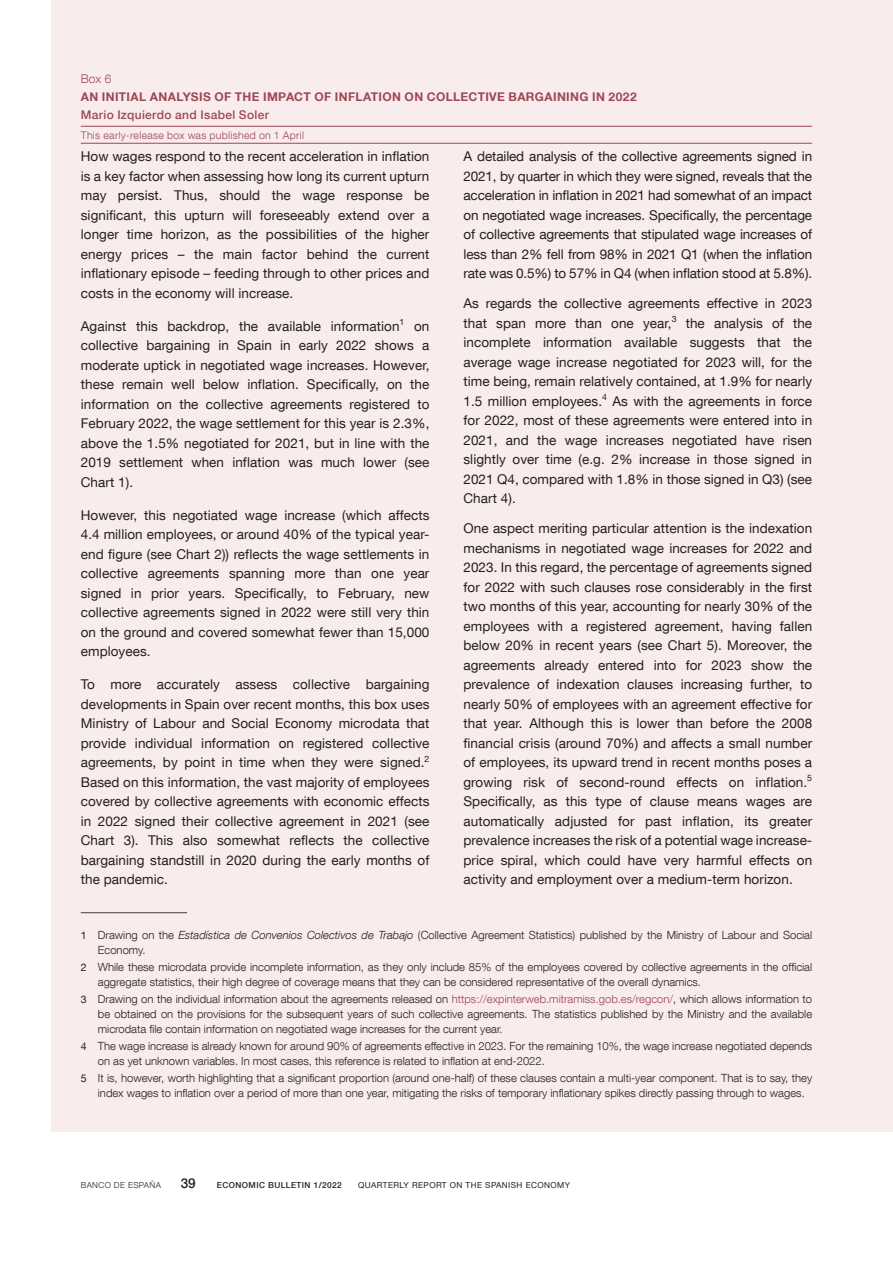
<style>
.page{position:relative;width:893px;height:1263px;background:#fff}
.page>*{position:absolute;margin:0;border:0;box-sizing:border-box;transform-origin:0 0}
.Texto_recuadro{font:13.5px/19.5px "Bd E Neue Helvetica";letter-spacing:.005em;color:#231f20;text-align:justify}
.t1{font:500 13.5px "Bd E Neue Helvetica";color:#231f20}
.Titulo_recuadro_prin{font:700 12px "Bd E Neue Helvetica";letter-spacing:.03em;color:#9d4855}
.Autores_recuadro{font:500 12px "Bd E Neue Helvetica";letter-spacing:.03em;color:#9d4855}
.Numero_recuadro{font:300 12px "Bd E Neue Helvetica";color:#9d4855}
.Citas_recuadro{font:300 11.25px/15px "Bd E Neue Helvetica";color:#231f20}
.Informacion_recuadro{font:300 10.5px "Bd E Neue Helvetica";letter-spacing:.03em;color:#9d4855}
.t2{font:8.25px "Bd E Neue Helvetica";letter-spacing:.05em;color:#231f20}
.t3{font:500 8.25px "Bd E Neue Helvetica";letter-spacing:.05em;color:#231f20}
.t4{font:300 8.25px "Bd E Neue Helvetica";letter-spacing:.05em;color:#231f20}
.s1{font-weight:400;font-size:10.5px}
.s2{font-style:italic}
.s3{color:#9d4855}
</style>
<div class="page">
<div style="left:51px;top:0;width:842px;height:1131px;background:#f9eced"></div>
<hr style="left:81px;top:143px;width:731px;height:1px;background:#9d4855">
<hr style="left:81px;top:126px;width:731px;height:1px;background:#9d4855">
<hr style="left:81px;top:912px;width:106px;height:1px;background:#3e3e3f">
<p class="Numero_recuadro" style="left:81px;top:72px;width:32px">Box 6</p>
<h4 class="Titulo_recuadro_prin" style="left:81px;top:90px;width:557px">AN INITIAL ANALYSIS OF THE IMPACT OF INFLATION ON COLLECTIVE BARGAINING IN 2022</h4>
<p class="Autores_recuadro" style="left:81px;top:108px;width:190px">Mario Izquierdo and Isabel Soler</p>
<p class="Informacion_recuadro" style="left:81px;top:129px;width:225px">This early-release box was published on 1 April</p>
<p class="Texto_recuadro" style="left:81px;top:146px;width:350px">How wages respond to the recent acceleration in inflation is a key factor when assessing how long its current upturn may persist. Thus, should the wage response be significant, this upturn will foreseeably extend over a longer time horizon, as the possibilities of the higher energy prices – the main factor behind the current inflationary episode – feeding through to other prices and costs in the economy will increase.</p>
<p class="Texto_recuadro" style="left:81px;top:316px;width:350px">Against this backdrop, the available information<sup>1</sup> on collective bargaining in Spain in early 2022 shows a moderate uptick in negotiated wage increases. However, these remain well below inflation. Specifically, on the information on the collective agreements registered to February 2022, the wage settlement for this year is 2.3%, above the 1.5% negotiated for 2021, but in line with the 2019 settlement when inflation was much lower (see Chart 1).</p>
<p class="Texto_recuadro" style="left:81px;top:505px;width:350px">However, this negotiated wage increase (which affects 4.4 million employees, or around 40% of the typical year&shy;end figure (see Chart 2)) reflects the wage settlements in collective agreements spanning more than one year signed in prior years. Specifically, to February, new collective agreements signed in 2022 were still very thin on the ground and covered somewhat fewer than 15,000 employees.</p>
<p class="Texto_recuadro" style="left:81px;top:674px;width:350px">To more accurately assess collective bargaining developments in Spain over recent months, this box uses Ministry of Labour and Social Economy microdata that provide individual information on registered collective agreements, by point in time when they were signed.<sup>2<br></sup>Based on this information, the vast majority of employees covered by collective agreements with economic effects in 2022 signed their collective agreement in 2021 (see Chart 3). This also somewhat reflects the collective bargaining standstill in 2020 during the early months of the pandemic.</p>
<p class="Texto_recuadro" style="left:463px;top:146px;width:350px">A detailed analysis of the collective agreements signed in 2021, by quarter in which they were signed, reveals that the acceleration in inflation in 2021 had somewhat of an impact on negotiated wage increases. Specifically, the percentage of collective agreements that stipulated wage increases of less than 2% fell from 98% in 2021 Q1 (when the inflation rate was 0.5%) to 57% in Q4 (when inflation stood at 5.8%).</p>
<p class="Texto_recuadro" style="left:463px;top:293px;width:350px">As regards the collective agreements effective in 2023 that span more than one year,<sup>3</sup> the analysis of the incomplete information available suggests that the average wage increase negotiated for 2023 will, for the time being, remain relatively contained, at 1.9% for nearly 1.5 million employees.<sup>4</sup> As with the agreements in force for 2022, most of these agreements were entered into in 2021, and the wage increases negotiated have risen slightly over time (e.g. 2% increase in those signed in 2021 Q4, compared with 1.8% in those signed in Q3) (see Chart 4).</p>
<p class="Texto_recuadro" style="left:463px;top:518px;width:350px">One aspect meriting particular attention is the indexation mechanisms in negotiated wage increases for 2022 and 2023. In this regard, the percentage of agreements signed for 2022 with such clauses rose considerably in the first two months of this year, accounting for nearly 30% of the employees with a registered agreement, having fallen below 20% in recent years (see Chart 5). Moreover, the agreements already entered into for 2023 show the prevalence of indexation clauses increasing further, to nearly 50% of employees with an agreement effective for that year. Although this is lower than before the 2008 financial crisis (around 70%) and affects a small number of employees, its upward trend in recent months poses a growing risk of second-round effects on inflation.<sup>5<br></sup>Specifically, as this type of clause means wages are automatically adjusted for past inflation, its greater prevalence increases the risk of a potential wage increase&shy;price spiral, which could have very harmful effects on activity and employment over a medium-term horizon.</p>
<p class="Citas_recuadro" style="left:98px;top:927px;width:716px;text-indent:-17px"><span class="s1">1</span> Drawing on the <span class="s2">Estadística de Convenios Colectivos de Trabajo</span> (Collective Agreement Statistics) published by the Ministry of Labour and Social<br>Economy.</p>
<p class="Citas_recuadro" style="left:98px;top:959px;width:716px;text-indent:-17px"><span class="s1">2</span> While these microdata provide incomplete information, as they only include 85% of the employees covered by collective agreements in the official aggregate statistics, their high degree of coverage means that they can be considered representative of the overall dynamics.</p>
<p class="Citas_recuadro" style="left:98px;top:991px;width:716px;text-align:justify;text-indent:-17px"><span class="s1">3</span> Drawing on the individual information about the agreements released on <span class="s3">https://expinterweb.mitramiss.gob.es/regcon/</span>, which allows information to be obtained on the provisions for the subsequent years of such collective agreements. The statistics published by the Ministry and the available microdata file contain information on negotiated wage increases for the current year.</p>
<p class="Citas_recuadro" style="left:98px;top:1038px;width:716px;text-indent:-17px"><span class="s1">4</span> The wage increase is already known for around 90% of agreements effective in 2023. For the remaining 10%, the wage increase negotiated depends on as yet unknown variables. In most cases, this reference is related to inflation at end-2022.</p>
<p class="Citas_recuadro" style="left:98px;top:1070px;width:716px;text-indent:-17px"><span class="s1">5</span> It is, however, worth highlighting that a significant proportion (around one-half) of these clauses contain a multi-year component. That is to say, they index wages to inflation over a period of more than one year, mitigating the risks of temporary inflationary spikes directly passing through to wages.</p>
<p class="t4" style="left:81px;top:1180px;width:82px">BANCO DE ESPAÑA</p>
<p class="t1" style="left:181px;top:1175px;width:16px">39</p>
<p class="t3" style="left:217px;top:1180px;width:126px">ECONOMIC BULLETIN 1/2022</p>
<p class="t2" style="left:358px;top:1180px;width:214px">QUARTERLY REPORT ON THE SPANISH ECONOMY</p>
</div>
